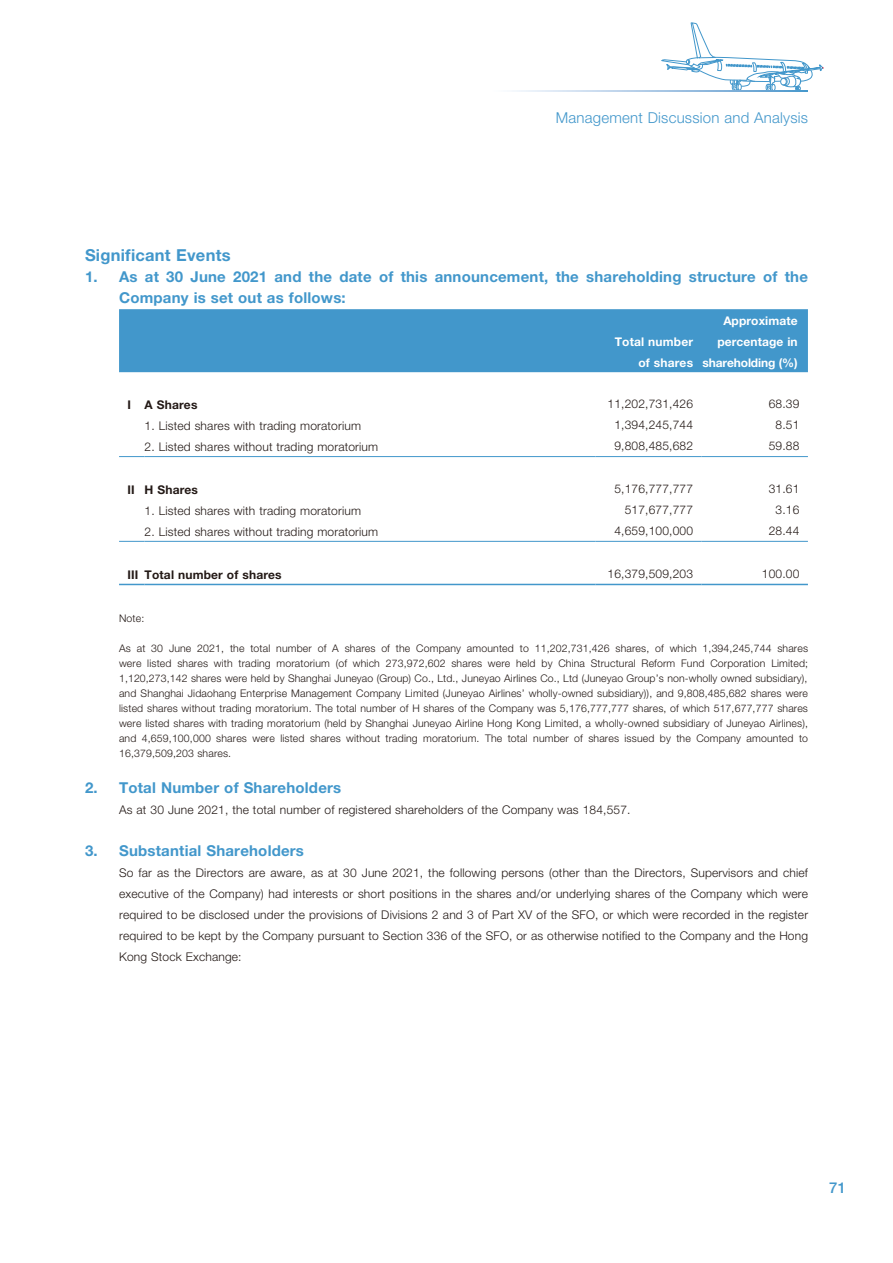
<style>
.page{position:relative;width:893px;height:1263px;background:#fff}
.page>*{position:absolute;margin:0;border:0;box-sizing:border-box;transform-origin:0 0}
.t1{font:700 16.5px "Helvetica Neue";letter-spacing:.015em;color:#4297cb}
.t2{font:700 15px/21px "Helvetica Neue";letter-spacing:.015em;color:#4297cb}
.t3{font:300 15px "Helvetica Neue";letter-spacing:.015em;color:#4297cb}
.t4{font:500 15px "Helvetica Neue";color:#4297cb}
.t5{font:300 12px/21px "Helvetica Neue";letter-spacing:.015em;color:#231916;text-align:justify}
.t6{font:700 12px/21px "Helvetica Neue";letter-spacing:.01em;color:#fff;text-align:right}
.t7{font:700 12px "Helvetica Neue";letter-spacing:.015em;color:#231916}
.t8{font:300 10.5px/15px "Helvetica Neue";letter-spacing:.015em;color:#231916;text-align:justify}
</style>
<div class="page">
<svg style="left:661px;top:23px;width:163px;height:68px"></svg>
<svg style="left:513px;top:90px;width:294px;height:1px"></svg>
<div style="left:119px;top:309px;width:689px;height:63px;background:#4297cb"></div>
<hr style="left:595px;top:456px;width:107px;height:1px;background:#4297cb">
<hr style="left:702px;top:456px;width:106px;height:1px;background:#4297cb">
<hr style="left:595px;top:541px;width:107px;height:1px;background:#4297cb">
<hr style="left:702px;top:541px;width:106px;height:1px;background:#4297cb">
<hr style="left:595px;top:584px;width:107px;height:1px;background:#4297cb">
<hr style="left:702px;top:584px;width:106px;height:1px;background:#4297cb">
<svg style="left:119px;top:584px;width:26px;height:1px"></svg>
<hr style="left:145px;top:584px;width:450px;height:1px;background:#4297cb">
<svg style="left:119px;top:456px;width:26px;height:1px"></svg>
<hr style="left:145px;top:456px;width:450px;height:1px;background:#4297cb">
<svg style="left:119px;top:541px;width:26px;height:1px"></svg>
<hr style="left:145px;top:541px;width:450px;height:1px;background:#4297cb">
<h2 class="t3" style="left:556px;top:109px;width:254px">Management Discussion and Analysis</h2>
<h1 class="t1" style="left:85px;top:245px;width:147px">Significant Events</h1>
<h2 class="t2" style="left:119px;top:266px;width:690px;text-indent:-34px">1. As at 30 June 2021 and the date of this announcement, the shareholding structure of the<br>Company is set out as follows:</h2>
<p class="t6" style="left:615px;top:331px;width:80px">Total number of shares</p>
<p class="t6" style="left:702px;top:310px;width:97px">Approximate percentage in shareholding (%)</p>
<p class="t7" style="left:128px;top:398px;width:71px">I A Shares</p>
<p class="t5" style="left:608px;top:393px;width:87px">11,202,731,426</p>
<p class="t5" style="left:769px;top:393px;width:32px">68.39</p>
<p class="t5" style="left:145px;top:415px;width:218px">1. Listed shares with trading moratorium</p>
<p class="t5" style="left:614px;top:414px;width:80px">1,394,245,744</p>
<p class="t5" style="left:776px;top:414px;width:25px">8.51</p>
<p class="t5" style="left:145px;top:436px;width:235px">2. Listed shares without trading moratorium</p>
<p class="t5" style="left:614px;top:435px;width:80px">9,808,485,682</p>
<p class="t5" style="left:769px;top:435px;width:32px">59.88</p>
<p class="t7" style="left:128px;top:482px;width:72px">II H Shares</p>
<p class="t5" style="left:614px;top:478px;width:80px">5,176,777,777</p>
<p class="t5" style="left:769px;top:478px;width:32px">31.61</p>
<p class="t5" style="left:145px;top:500px;width:218px">1. Listed shares with trading moratorium</p>
<p class="t5" style="left:625px;top:499px;width:70px">517,677,777</p>
<p class="t5" style="left:776px;top:499px;width:25px">3.16</p>
<p class="t5" style="left:145px;top:521px;width:235px">2. Listed shares without trading moratorium</p>
<p class="t5" style="left:614px;top:520px;width:80px">4,659,100,000</p>
<p class="t5" style="left:769px;top:520px;width:32px">28.44</p>
<p class="t7" style="left:128px;top:567px;width:156px">III Total number of shares</p>
<p class="t5" style="left:607px;top:562px;width:87px">16,379,509,203</p>
<p class="t5" style="left:762px;top:562px;width:39px">100.00</p>
<p class="t8" style="left:119px;top:611px;width:27px">Note:</p>
<p class="t8" style="left:119px;top:641px;width:691px">As at 30 June 2021, the total number of A shares of the Company amounted to 11,202,731,426 shares, of which 1,394,245,744 shares were listed shares with trading moratorium (of which 273,972,602 shares were held by China Structural Reform Fund Corporation Limited; 1,120,273,142 shares were held by Shanghai Juneyao (Group) Co., Ltd., Juneyao Airlines Co., Ltd (Juneyao Group’s non-wholly owned subsidiary), and Shanghai Jidaohang Enterprise Management Company Limited (Juneyao Airlines’ wholly-owned subsidiary)), and 9,808,485,682 shares were listed shares without trading moratorium. The total number of H shares of the Company was 5,176,777,777 shares, of which 517,677,777 shares were listed shares with trading moratorium (held by Shanghai Juneyao Airline Hong Kong Limited, a wholly-owned subsidiary of Juneyao Airlines), and 4,659,100,000 shares were listed shares without trading moratorium. The total number of shares issued by the Company amounted to 16,379,509,203 shares.</p>
<h2 class="t2" style="left:85px;top:777px;width:258px">2. Total Number of Shareholders</h2>
<p class="t5" style="left:119px;top:799px;width:513px">As at 30 June 2021, the total number of registered shareholders of the Company was 184,557.</p>
<h2 class="t2" style="left:85px;top:840px;width:220px">3. Substantial Shareholders</h2>
<p class="t5" style="left:119px;top:862px;width:691px">So far as the Directors are aware, as at 30 June 2021, the following persons (other than the Directors, Supervisors and chief executive of the Company) had interests or short positions in the shares and/or underlying shares of the Company which were required to be disclosed under the provisions of Divisions 2 and 3 of Part XV of the SFO, or which were recorded in the register required to be kept by the Company pursuant to Section 336 of the SFO, or as otherwise notified to the Company and the Hong Kong Stock Exchange:</p>
<h2 class="t4" style="left:829px;top:1178px;width:18px">71</h2>
</div>
